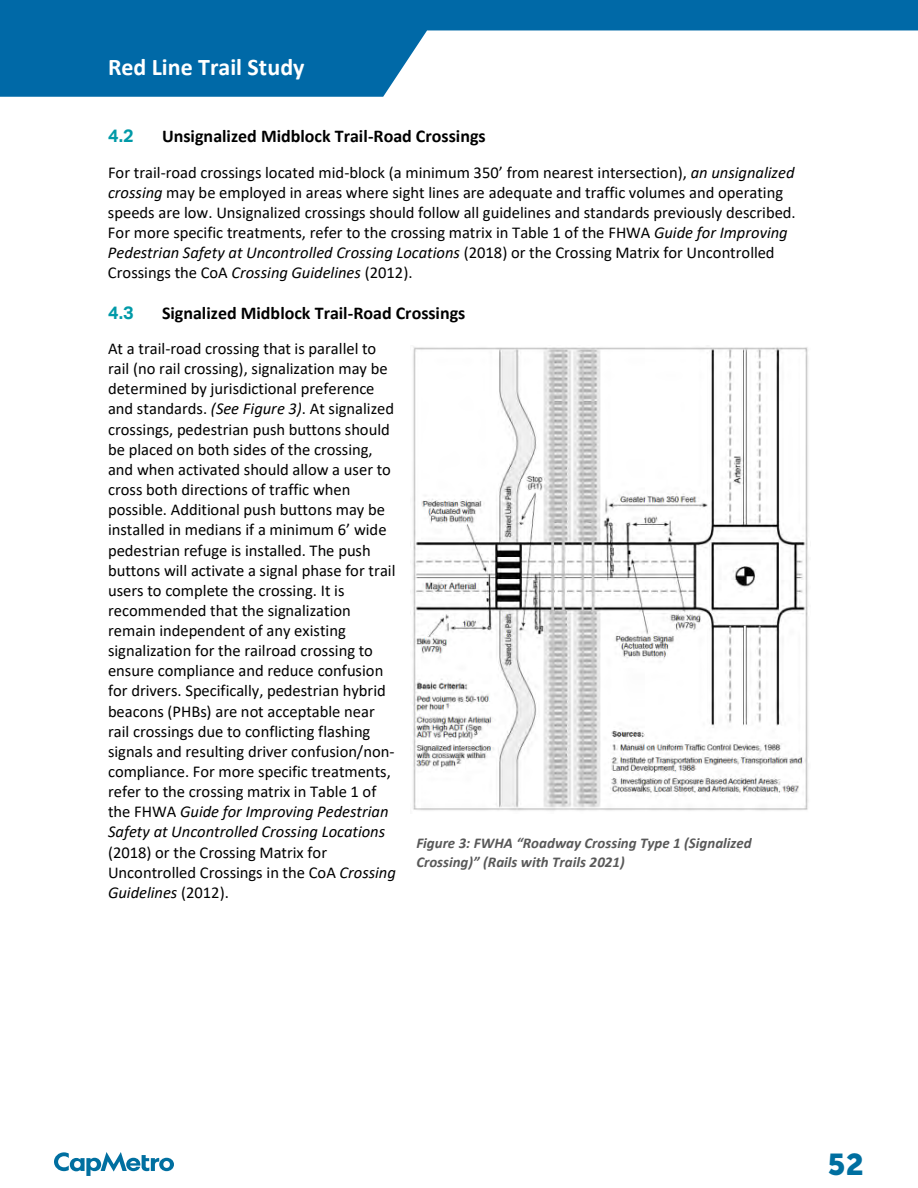
<style>
.page{position:relative;width:918px;height:1188px;background:#fff}
.page>*{position:absolute;margin:0;border:0;box-sizing:border-box;transform-origin:0 0}
.t1{font:30px "Museo Sans 900";color:#006fa0}
.t2{font:700 24px "Calibri";color:#fff}
.t3{font:700 18px "Calibri";color:#000}
.t4{font:700 18px "AECOM Sans";color:#009aa8}
.t5{font:16.5px/20.1px "Calibri";color:#000}
.t6{font:italic 700 15px/18.3px "Calibri";color:#595959}
.s1{font-style:italic}
</style>
<div class="page">
<svg style="left:54px;top:1152px;width:120px;height:24px"></svg>
<svg style="left:0;top:0;width:918px;height:97px;fill:#0069a7"></svg>
<img style="left:412px;top:347px;width:397px;height:464px">
<p class="t2" style="left:108px;top:50px;width:198px">Red Line Trail Study</p>
<p class="t4" style="left:108px;top:125px;width:27px">4.2</p>
<p class="t3" style="left:162px;top:123px;width:325px">Unsignalized Midblock Trail-Road Crossings</p>
<p class="t5" style="left:108px;top:162px;width:689px">For trail-road crossings located mid-block (a minimum 350’ from nearest intersection), <span class="s1">an unsignalized crossing</span> may be employed in areas where sight lines are adequate and traffic volumes and operating speeds are low. Unsignalized crossings should follow all guidelines and standards previously described.<br>For more specific treatments, refer to the crossing matrix in Table 1 of the FHWA <span class="s1">Guide for Improving Pedestrian Safety at Uncontrolled Crossing Locations</span> (2018) or the Crossing Matrix for Uncontrolled Crossings the CoA <span class="s1">Crossing Guidelines</span> (2012).</p>
<p class="t4" style="left:108px;top:302px;width:27px">4.3</p>
<p class="t3" style="left:162px;top:300px;width:305px">Signalized Midblock Trail-Road Crossings</p>
<p class="t5" style="left:108px;top:338px;width:289px">At a trail-road crossing that is parallel to rail (no rail crossing), signalization may be determined by jurisdictional preference and standards. <span class="s1">(See Figure 3)</span>. At signalized crossings, pedestrian push buttons should be placed on both sides of the crossing, and when activated should allow a user to cross both directions of traffic when possible. Additional push buttons may be installed in medians if a minimum 6’ wide pedestrian refuge is installed. The push buttons will activate a signal phase for trail users to complete the crossing. It is recommended that the signalization remain independent of any existing signalization for the railroad crossing to ensure compliance and reduce confusion for drivers. Specifically, pedestrian hybrid beacons (PHBs) are not acceptable near rail crossings due to conflicting flashing signals and resulting driver confusion/non&shy;compliance. For more specific treatments, refer to the crossing matrix in Table 1 of the FHWA <span class="s1">Guide for Improving Pedestrian Safety at Uncontrolled Crossing Locations </span>(2018) or the Crossing Matrix for Uncontrolled Crossings in the CoA <span class="s1">Crossing Guidelines</span> (2012).</p>
<p class="t6" style="left:416px;top:834px;width:337px">Figure 3: FWHA “Roadway Crossing Type 1 (Signalized<br>Crossing)” (Rails with Trails 2021)</p>
<h1 class="t1" style="left:828px;top:1147px;width:38px">52</h1>
</div>
